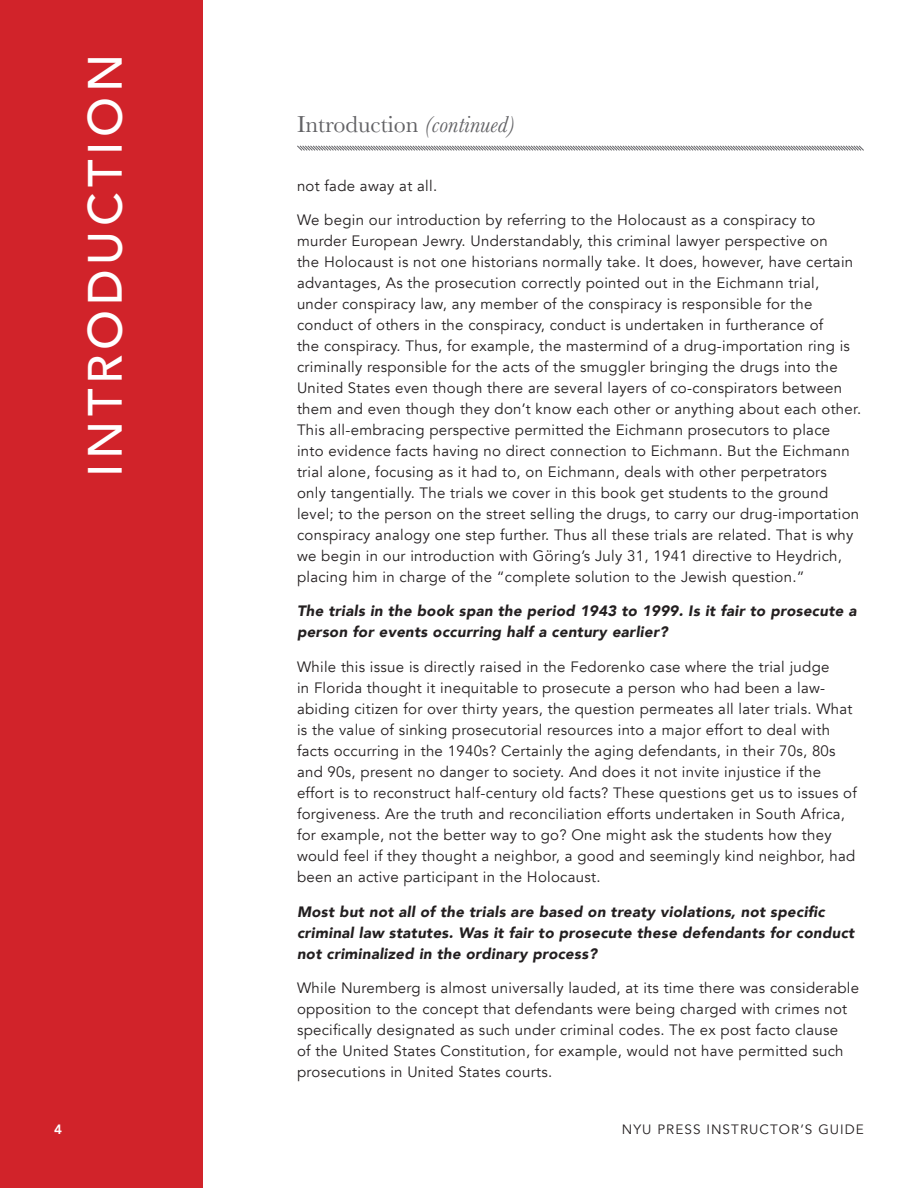
<style>
.page{position:relative;width:918px;height:1188px;background:#fff}
.page>*{position:absolute;margin:0;border:0;box-sizing:border-box;transform-origin:0 0}
.t1{font:500 48px "Avenir";letter-spacing:.1em;color:#fff}
.t2{font:24px "Baskerville";color:#636366}
.t3{font:15px/21px "Avenir";letter-spacing:.02em;color:#231f20}
.t4{font:italic 900 15px/21px "Avenir";letter-spacing:.02em;color:#231f20}
.t5{font:13.5px "Avenir";letter-spacing:.08em;color:#231f20}
.t6{font:800 13.5px "Avenir";color:#fff}
.s1{font-style:italic}
</style>
<div class="page">
<div style="left:0;top:0;width:202px;height:1188px;background:#d1232a"></div>
<svg style="left:297px;top:145px;width:567px;height:6px"></svg>
<h1 class="t1" style="left:64px;top:477px;width:425px;rotate:-90deg">INTRODUCTION</h1>
<h2 class="t2" style="left:297px;top:109px;width:220px">Introduction <span class="s1">(continued)</span></h2>
<p class="t3" style="left:297px;top:175px;width:142px">not fade away at all.</p>
<p class="t3" style="left:297px;top:210px;width:566px">We begin our introduction by referring to the Holocaust as a conspiracy to murder European Jewry. Understandably, this criminal lawyer perspective on<br>the Holocaust is not one historians normally take. It does, however, have certain advantages, As the prosecution correctly pointed out in the Eichmann trial, under conspiracy law, any member of the conspiracy is responsible for the conduct of others in the conspiracy, conduct is undertaken in furtherance of<br>the conspiracy. Thus, for example, the mastermind of a drug-importation ring is criminally responsible for the acts of the smuggler bringing the drugs into the United States even though there are several layers of co-conspirators between them and even though they don’t know each other or anything about each other.<br>This all-embracing perspective permitted the Eichmann prosecutors to place<br>into evidence facts having no direct connection to Eichmann. But the Eichmann trial alone, focusing as it had to, on Eichmann, deals with other perpetrators<br>only tangentially. The trials we cover in this book get students to the ground level; to the person on the street selling the drugs, to carry our drug-importation conspiracy analogy one step further. Thus all these trials are related. That is why we begin in our introduction with Göring’s July 31, 1941 directive to Heydrich, placing him in charge of the “complete solution to the Jewish question.”</p>
<p class="t4" style="left:297px;top:601px;width:561px">The trials in the book span the period 1943 to 1999. Is it fair to prosecute a person for events occurring half a century earlier?</p>
<p class="t3" style="left:297px;top:657px;width:561px">While this issue is directly raised in the Fedorenko case where the trial judge<br>in Florida thought it inequitable to prosecute a person who had been a law&shy;abiding citizen for over thirty years, the question permeates all later trials. What is the value of sinking prosecutorial resources into a major effort to deal with facts occurring in the 1940s? Certainly the aging defendants, in their 70s, 80s and 90s, present no danger to society. And does it not invite injustice if the effort is to reconstruct half-century old facts? These questions get us to issues of forgiveness. Are the truth and reconciliation efforts undertaken in South Africa, for example, not the better way to go? One might ask the students how they would feel if they thought a neighbor, a good and seemingly kind neighbor, had been an active participant in the Holocaust.</p>
<p class="t4" style="left:297px;top:901px;width:559px">Most but not all of the trials are based on treaty violations, not specific criminal law statutes. Was it fair to prosecute these defendants for conduct not criminalized in the ordinary process?</p>
<p class="t3" style="left:297px;top:978px;width:564px">While Nuremberg is almost universally lauded, at its time there was considerable opposition to the concept that defendants were being charged with crimes not specifically designated as such under criminal codes. The ex post facto clause<br>of the United States Constitution, for example, would not have permitted such prosecutions in United States courts.</p>
<p class="t6" style="left:54px;top:1119px;width:9px">4</p>
<p class="t5" style="left:622px;top:1121px;width:244px">NYU PRESS INSTRUCTOR’S GUIDE</p>
</div>
